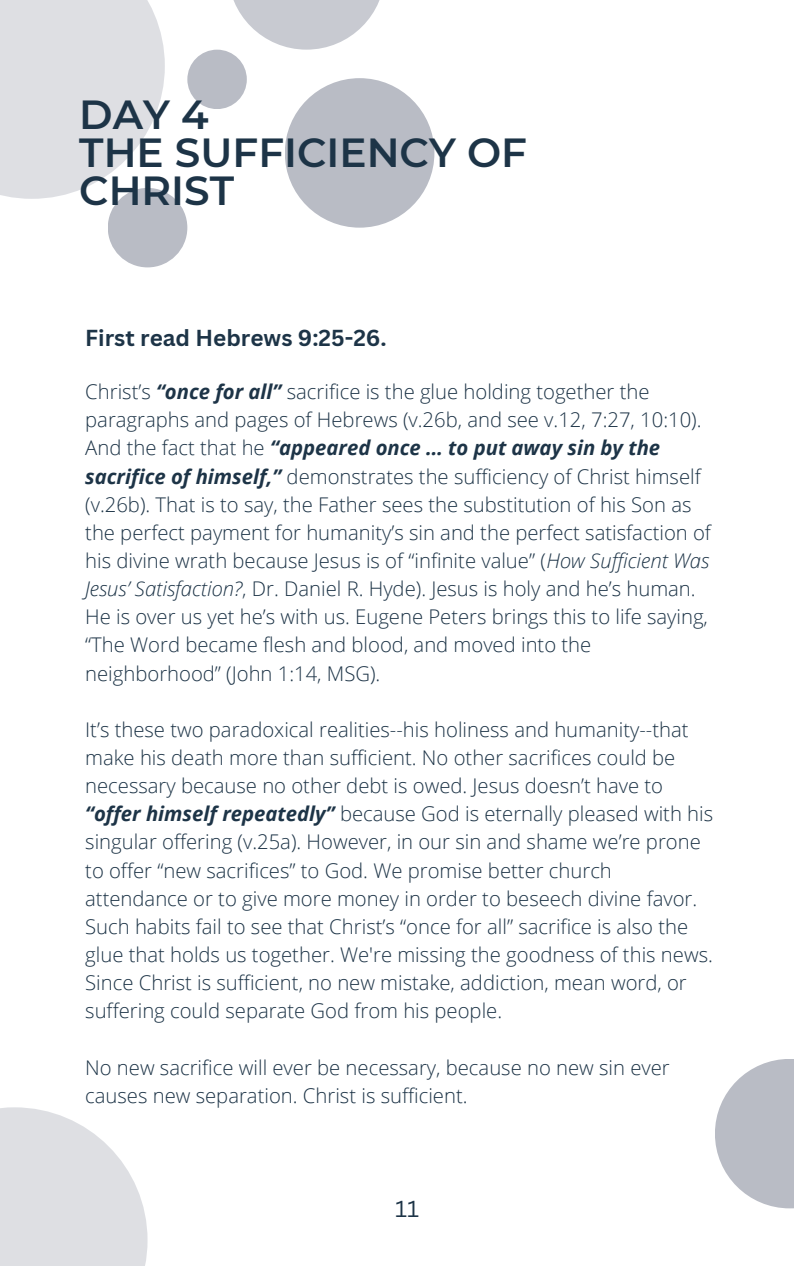
<style>
.page{position:relative;width:794px;height:1266px;background:#fff}
.page>*{position:absolute;margin:0;border:0;box-sizing:border-box;transform-origin:0 0}
.t1{font:600 40.5px/38.2px "Montserrat";color:#1d3447}
.t2{font:700 22.5px "Canva Sans";color:#1d3447}
.t3{font:22.5px "Canva Sans";color:#1d3447}
.t4{font:300 20.25px/28.1px "Open Sans";color:#1d3447}
.s1{font-weight:700;font-style:italic}
.s2{font-style:italic}
</style>
<div class="page">
<svg style="left:0;top:0;width:165px;height:199px;background:#e1e2e6"></svg>
<div style="left:284px;top:78px;width:150px;height:150px;background:#b9bcc5;border-radius:50%"></div>
<div style="left:108px;top:188px;width:79px;height:79px;background:#b9bcc5;border-radius:50%"></div>
<svg style="left:233px;top:0;width:147px;height:50px;fill:#c8cad1"></svg>
<div style="left:187px;top:50px;width:60px;height:59px;background:#b9bcc5;border-radius:50%"></div>
<svg style="left:715px;top:1059px;width:78px;height:149px;fill:#b9bcc5"></svg>
<svg style="left:0;top:1107px;width:147px;height:159px;fill:#dedfe3"></svg>
<p class="t1" style="left:79px;top:95px;width:131px">DAY 4</p>
<p class="t1" style="left:79px;top:133px;width:449px">THE SUFFICIENCY OF<br>CHRIST</p>
<p class="t2" style="left:85px;top:322px;width:303px">First read Hebrews 9:25-26.</p>
<p class="t4" style="left:85px;top:377px;width:627px">Christ’s <span class="s1">“once for all”</span> sacrifice is the glue holding together the paragraphs and pages of Hebrews (v.26b, and see v.12, 7:27, 10:10).<br>And the fact that he <span class="s1">“appeared once … to put away sin by the sacrifice of himself,”</span> demonstrates the sufficiency of Christ himself (v.26b). That is to say, the Father sees the substitution of his Son as the perfect payment for humanity’s sin and the perfect satisfaction of his divine wrath because Jesus is of “infinite value” (<span class="s2">How Sufficient Was Jesus’ Satisfaction?</span>, Dr. Daniel R. Hyde). Jesus is holy and he’s human.<br>He is over us yet he’s with us. Eugene Peters brings this to life saying, “The Word became flesh and blood, and moved into the neighborhood” (John 1:14, MSG).</p>
<p class="t4" style="left:85px;top:715px;width:629px">It’s these two paradoxical realities--his holiness and humanity--that make his death more than sufficient. No other sacrifices could be necessary because no other debt is owed. Jesus doesn’t have to <span class="s1">“offer himself repeatedly”</span> because God is eternally pleased with his singular offering (v.25a). However, in our sin and shame we’re prone to offer “new sacrifices” to God. We promise better church attendance or to give more money in order to beseech divine favor.<br>Such habits fail to see that Christ’s “once for all” sacrifice is also the glue that holds us together. We're missing the goodness of this news.<br>Since Christ is sufficient, no new mistake, addiction, mean word, or suffering could separate God from his people.</p>
<p class="t4" style="left:85px;top:1052px;width:585px">No new sacrifice will ever be necessary, because no new sin ever causes new separation. Christ is sufficient.</p>
<p class="t3" style="left:395px;top:1192px;width:25px">11</p>
</div>
